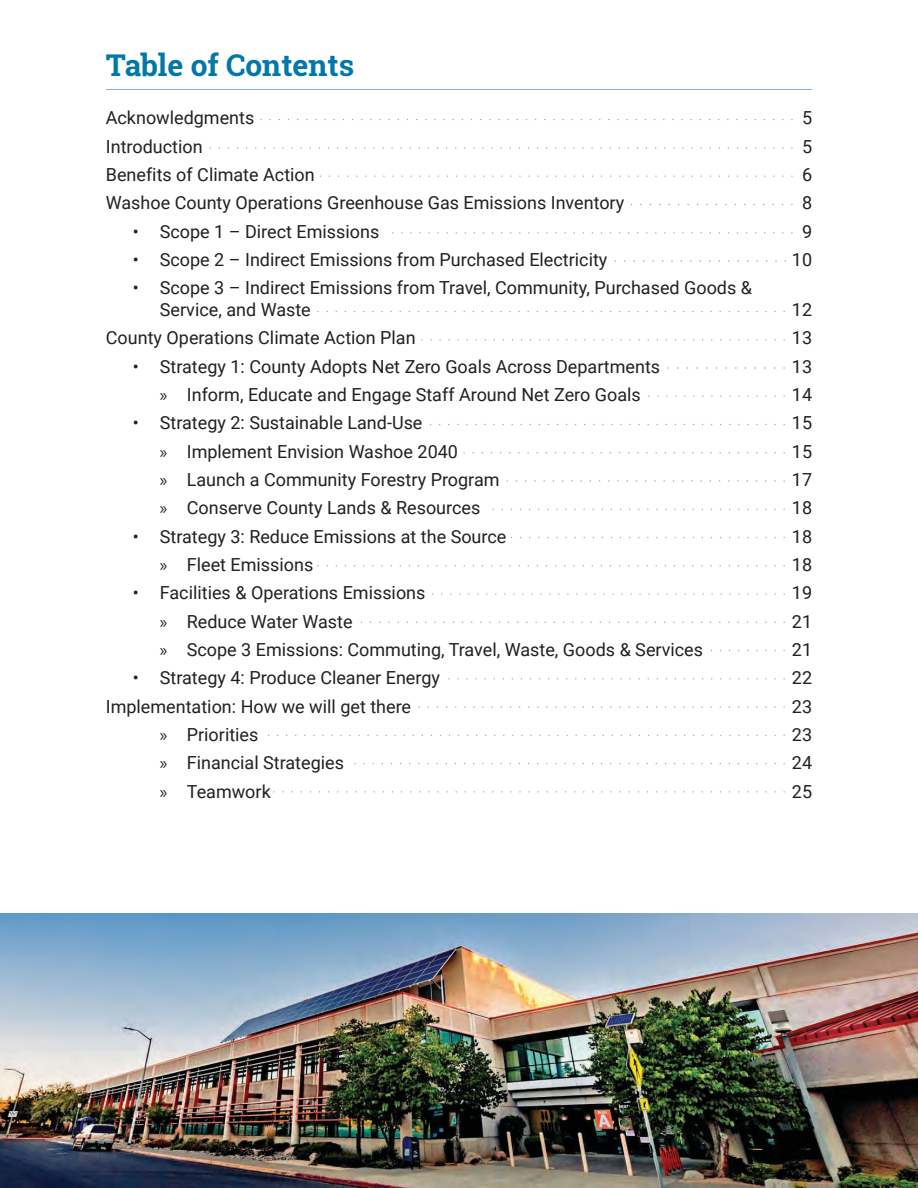
<style>
.page{position:relative;width:918px;height:1188px;background:#fff}
.page>*{position:absolute;margin:0;border:0;box-sizing:border-box;transform-origin:0 0}
.t1{font:700 30px "Roboto Slab";color:#0277a9}
.t2{font:18px/21.6px "Roboto";color:#231f20}
.t3{font:18px "Myriad Pro";color:#231f20}
</style>
<div class="page">
<img style="left:0;top:914px;width:918px;height:274px">
<hr style="left:106px;top:89px;width:706px;height:1px;background:#8faccd">
<svg style="left:270px;top:119px;width:523px;height:1px"></svg>
<svg style="left:219px;top:147px;width:574px;height:2px"></svg>
<svg style="left:329px;top:175px;width:464px;height:2px"></svg>
<svg style="left:641px;top:204px;width:152px;height:1px"></svg>
<svg style="left:402px;top:232px;width:391px;height:2px"></svg>
<svg style="left:625px;top:260px;width:161px;height:2px"></svg>
<svg style="left:327px;top:311px;width:458px;height:1px"></svg>
<svg style="left:431px;top:339px;width:354px;height:1px"></svg>
<svg style="left:678px;top:367px;width:107px;height:2px"></svg>
<svg style="left:658px;top:396px;width:127px;height:1px"></svg>
<svg style="left:440px;top:424px;width:345px;height:1px"></svg>
<svg style="left:473px;top:452px;width:312px;height:2px"></svg>
<svg style="left:516px;top:480px;width:269px;height:2px"></svg>
<svg style="left:502px;top:509px;width:283px;height:1px"></svg>
<svg style="left:521px;top:537px;width:264px;height:1px"></svg>
<svg style="left:327px;top:565px;width:458px;height:2px"></svg>
<svg style="left:442px;top:593px;width:343px;height:2px"></svg>
<svg style="left:371px;top:622px;width:414px;height:1px"></svg>
<svg style="left:720px;top:650px;width:65px;height:1px"></svg>
<svg style="left:458px;top:678px;width:327px;height:2px"></svg>
<svg style="left:428px;top:706px;width:357px;height:2px"></svg>
<svg style="left:278px;top:735px;width:507px;height:1px"></svg>
<svg style="left:364px;top:763px;width:421px;height:1px"></svg>
<svg style="left:283px;top:791px;width:502px;height:2px"></svg>
<p class="t1" style="left:106px;top:44px;width:250px">Table of Contents</p>
<p class="t2" style="left:106px;top:106px;width:150px">Acknowledgments</p>
<p class="t2" style="left:802px;top:106px;width:12px">5</p>
<p class="t2" style="left:106px;top:135px;width:98px">Introduction</p>
<p class="t2" style="left:802px;top:135px;width:12px">5</p>
<p class="t2" style="left:106px;top:163px;width:210px">Benefits of Climate Action</p>
<p class="t2" style="left:802px;top:163px;width:12px">6</p>
<p class="t2" style="left:106px;top:191px;width:520px">Washoe County Operations Greenhouse Gas Emissions Inventory</p>
<p class="t2" style="left:802px;top:191px;width:12px">8</p>
<p class="t2" style="left:133px;top:220px;width:8px">•</p>
<p class="t2" style="left:160px;top:220px;width:221px">Scope 1 – Direct Emissions</p>
<p class="t2" style="left:802px;top:220px;width:12px">9</p>
<p class="t2" style="left:133px;top:248px;width:8px">•</p>
<p class="t2" style="left:160px;top:248px;width:449px">Scope 2 – Indirect Emissions from Purchased Electricity</p>
<p class="t2" style="left:792px;top:248px;width:22px">10</p>
<p class="t2" style="left:133px;top:276px;width:8px">•</p>
<p class="t2" style="left:160px;top:276px;width:594px">Scope 3 – Indirect Emissions from Travel, Community, Purchased Goods &amp;<br>Service, and Waste</p>
<p class="t2" style="left:792px;top:298px;width:22px">12</p>
<p class="t2" style="left:106px;top:326px;width:311px">County Operations Climate Action Plan</p>
<p class="t2" style="left:792px;top:326px;width:22px">13</p>
<p class="t2" style="left:133px;top:355px;width:8px">•</p>
<p class="t2" style="left:160px;top:355px;width:502px">Strategy 1: County Adopts Net Zero Goals Across Departments</p>
<p class="t2" style="left:792px;top:355px;width:22px">13</p>
<p class="t3" style="left:160px;top:384px;width:9px">»</p>
<p class="t2" style="left:187px;top:383px;width:456px">Inform, Educate and Engage Staff Around Net Zero Goals</p>
<p class="t2" style="left:792px;top:383px;width:22px">14</p>
<p class="t2" style="left:133px;top:411px;width:8px">•</p>
<p class="t2" style="left:160px;top:411px;width:264px">Strategy 2: Sustainable Land-Use</p>
<p class="t2" style="left:792px;top:411px;width:22px">15</p>
<p class="t3" style="left:160px;top:441px;width:9px">»</p>
<p class="t2" style="left:187px;top:440px;width:273px">Implement Envision Washoe 2040</p>
<p class="t2" style="left:792px;top:440px;width:22px">15</p>
<p class="t3" style="left:160px;top:469px;width:9px">»</p>
<p class="t2" style="left:187px;top:468px;width:314px">Launch a Community Forestry Program</p>
<p class="t2" style="left:792px;top:468px;width:22px">17</p>
<p class="t3" style="left:160px;top:497px;width:9px">»</p>
<p class="t2" style="left:187px;top:496px;width:295px">Conserve County Lands &amp; Resources</p>
<p class="t2" style="left:792px;top:496px;width:22px">18</p>
<p class="t2" style="left:133px;top:525px;width:8px">•</p>
<p class="t2" style="left:160px;top:525px;width:348px">Strategy 3: Reduce Emissions at the Source</p>
<p class="t2" style="left:792px;top:525px;width:22px">18</p>
<p class="t3" style="left:160px;top:554px;width:9px">»</p>
<p class="t2" style="left:187px;top:553px;width:128px">Fleet Emissions</p>
<p class="t2" style="left:792px;top:553px;width:22px">18</p>
<p class="t2" style="left:133px;top:582px;width:8px">•</p>
<p class="t2" style="left:160px;top:582px;width:267px">Facilities &amp; Operations Emissions</p>
<p class="t2" style="left:792px;top:582px;width:22px">19</p>
<p class="t3" style="left:160px;top:611px;width:9px">»</p>
<p class="t2" style="left:187px;top:610px;width:167px">Reduce Water Waste</p>
<p class="t2" style="left:792px;top:610px;width:22px">21</p>
<p class="t3" style="left:160px;top:639px;width:9px">»</p>
<p class="t2" style="left:187px;top:638px;width:518px">Scope 3 Emissions: Commuting, Travel, Waste, Goods &amp; Services</p>
<p class="t2" style="left:792px;top:638px;width:22px">21</p>
<p class="t2" style="left:133px;top:667px;width:8px">•</p>
<p class="t2" style="left:160px;top:667px;width:282px">Strategy 4: Produce Cleaner Energy</p>
<p class="t2" style="left:792px;top:667px;width:22px">22</p>
<p class="t2" style="left:106px;top:695px;width:307px">Implementation: How we will get there</p>
<p class="t2" style="left:792px;top:695px;width:22px">23</p>
<p class="t3" style="left:160px;top:724px;width:9px">»</p>
<p class="t2" style="left:187px;top:723px;width:73px">Priorities</p>
<p class="t2" style="left:792px;top:723px;width:22px">23</p>
<p class="t3" style="left:160px;top:752px;width:9px">»</p>
<p class="t2" style="left:187px;top:752px;width:159px">Financial Strategies</p>
<p class="t2" style="left:792px;top:752px;width:22px">24</p>
<p class="t3" style="left:160px;top:781px;width:9px">»</p>
<p class="t2" style="left:187px;top:780px;width:85px">Teamwork</p>
<p class="t2" style="left:792px;top:780px;width:22px">25</p>
</div>
